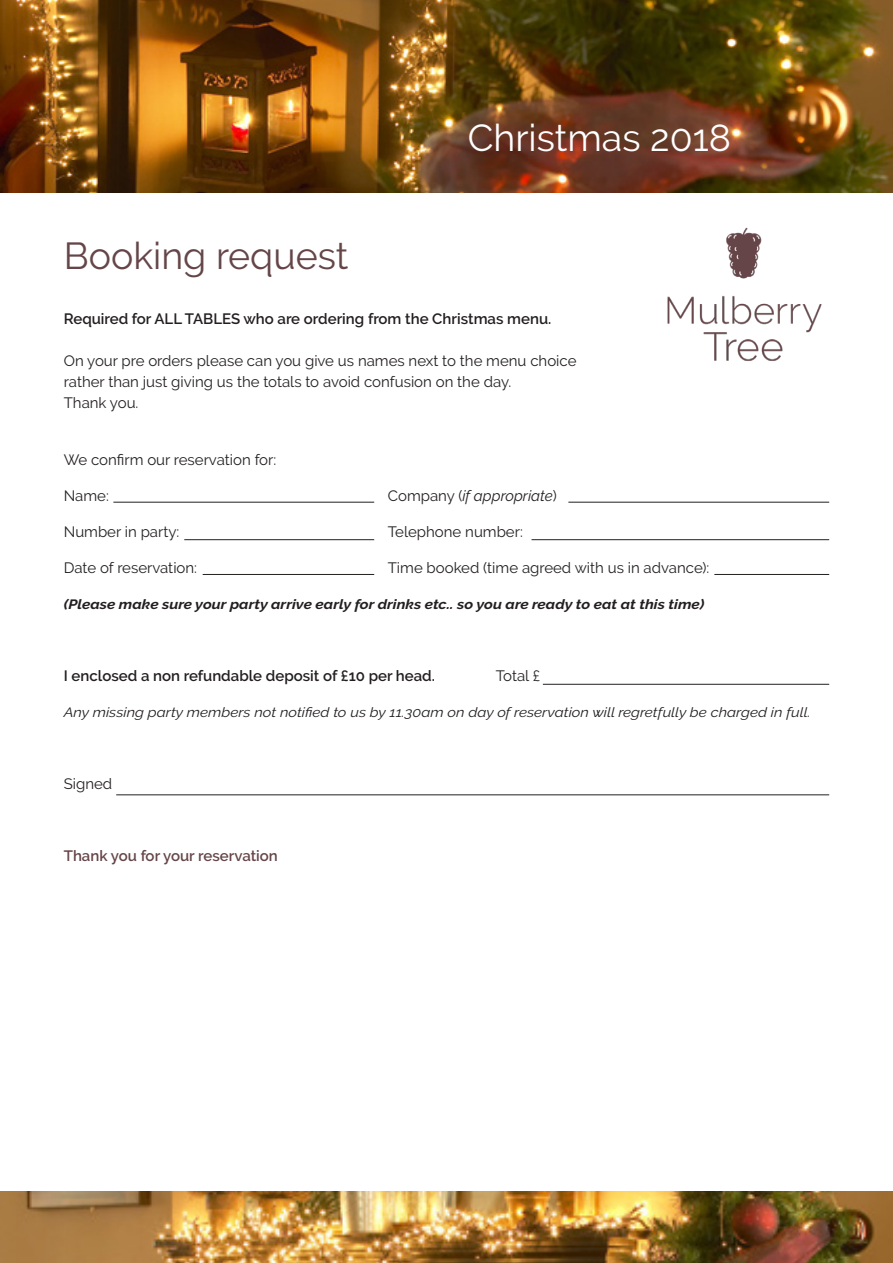
<style>
.page{position:relative;width:893px;height:1263px;background:#fff}
.page>*{position:absolute;margin:0;border:0;box-sizing:border-box;transform-origin:0 0}
.t1{font:37.5px "Raleway";color:#654548}
.t2{font:37.5px "Raleway";color:#fff}
.t3{font:15px/21px "Raleway";color:#231f20}
.t4{font:600 15px "Raleway";color:#231f20}
.t5{font:600 15px "Raleway";color:#654548}
.t6{font:italic 15px "Raleway";color:#231f20}
.t7{font:italic 13.5px "Raleway";color:#231f20;scale:1.12 1}
.t8{font:italic 700 13.5px "Raleway";color:#231f20;scale:1.12 1}
.s1{font-style:normal}
</style>
<div class="page">
<img style="left:667px;top:227px;width:155px;height:134px">
<hr style="left:113px;top:502px;width:261px;height:1px;background:#231f20">
<hr style="left:568px;top:502px;width:261px;height:1px;background:#231f20">
<hr style="left:184px;top:539px;width:190px;height:1px;background:#231f20">
<hr style="left:531px;top:539px;width:298px;height:1px;background:#231f20">
<hr style="left:203px;top:574px;width:171px;height:1px;background:#231f20">
<hr style="left:714px;top:574px;width:115px;height:1px;background:#231f20">
<hr style="left:543px;top:684px;width:286px;height:1px;background:#231f20">
<hr style="left:116px;top:794px;width:713px;height:1px;background:#231f20">
<img style="left:0;top:1191px;width:893px;height:72px">
<img style="left:0;top:0;width:893px;height:193px">
<h1 class="t1" style="left:64px;top:234px;width:286px">Booking request</h1>
<h1 class="t2" style="left:468px;top:116px;width:265px">Christmas 2018</h1>
<p class="t4" style="left:64px;top:310px;width:489px">Required for ALL TABLES who are ordering from the Christmas menu.</p>
<p class="t3" style="left:64px;top:350px;width:514px">On your pre orders please can you give us names next to the menu choice rather than just giving us the totals to avoid confusion on the day.<br>Thank you.</p>
<p class="t3" style="left:64px;top:449px;width:214px">We confirm our reservation for:</p>
<p class="t3" style="left:64px;top:485px;width:47px">Name:</p>
<p class="t6" style="left:388px;top:487px;width:171px"><span class="s1">Company (</span>if appropriate<span class="s1">)</span></p>
<p class="t3" style="left:64px;top:521px;width:117px">Number in party:</p>
<p class="t3" style="left:388px;top:521px;width:137px">Telephone number:</p>
<p class="t3" style="left:64px;top:557px;width:135px">Date of reservation:</p>
<p class="t3" style="left:388px;top:557px;width:323px">Time booked (time agreed with us in advance):</p>
<p class="t8" style="left:64px;top:597px;width:573px">(Please make sure your party arrive early for drinks etc.. so you are ready to eat at this time)</p>
<p class="t4" style="left:64px;top:667px;width:373px">I enclosed a non refundable deposit of £10 per head.</p>
<p class="t3" style="left:496px;top:665px;width:46px">Total £</p>
<p class="t7" style="left:64px;top:705px;width:668px">Any missing party members not notified to us by 11.30am on day of reservation will regretfully be charged in full.</p>
<p class="t3" style="left:64px;top:773px;width:50px">Signed</p>
<p class="t5" style="left:64px;top:847px;width:216px">Thank you for your reservation</p>
</div>
